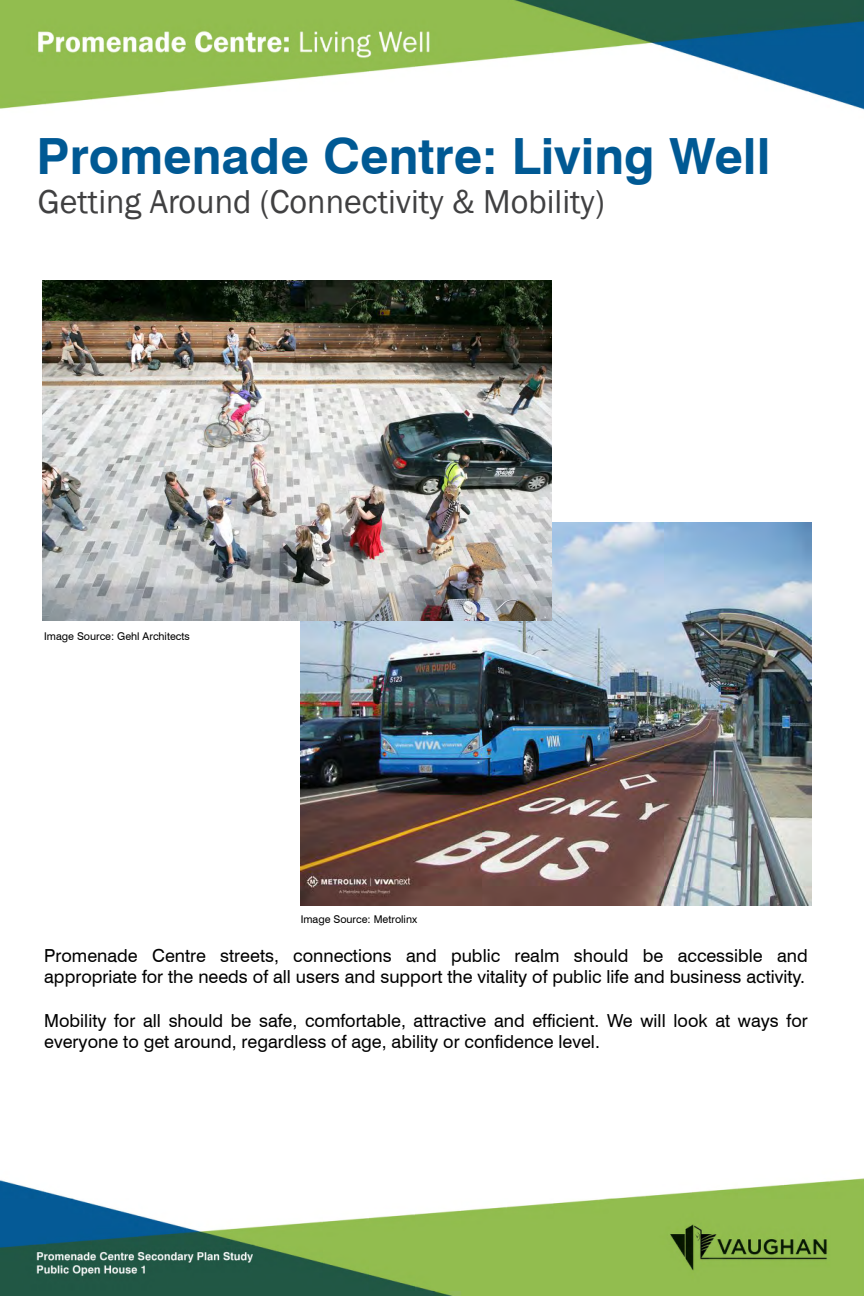
<style>
.page{position:relative;width:864px;height:1296px;background:#fff}
.page>*{position:absolute;margin:0;border:0;box-sizing:border-box;transform-origin:0 0}
.t1{font:700 50px "Swiss 721 BT";color:#005994}
.t2{font:34px "Franklin Gothic";color:#404041}
.t3{font:18px/21.6px "Swiss 721 BT";color:#000}
.t4{font:10.7px "Swiss 721 BT";color:#000}
</style>
<div class="page">
<img style="left:0;top:0;width:864px;height:1296px">
<img style="left:301px;top:522px;width:510px;height:383px">
<img style="left:42px;top:281px;width:510px;height:339px">
<p class="t1" style="left:36px;top:125px;width:736px">Promenade Centre: Living Well</p>
<p class="t2" style="left:38px;top:182px;width:568px">Getting Around (Connectivity &amp; Mobility)</p>
<p class="t4" style="left:44px;top:630px;width:147px">Image Source: Gehl Architects</p>
<p class="t4" style="left:301px;top:912px;width:118px">Image Source: Metrolinx</p>
<p class="t3" style="left:44px;top:945px;width:765px">Promenade Centre streets, connections and public realm should be accessible and appropriate for the needs of all users and support the vitality of public life and business activity.</p>
<p class="t3" style="left:44px;top:1009px;width:765px">Mobility for all should be safe, comfortable, attractive and efficient. We will look at ways for everyone to get around, regardless of age, ability or confidence level.</p>
</div>
